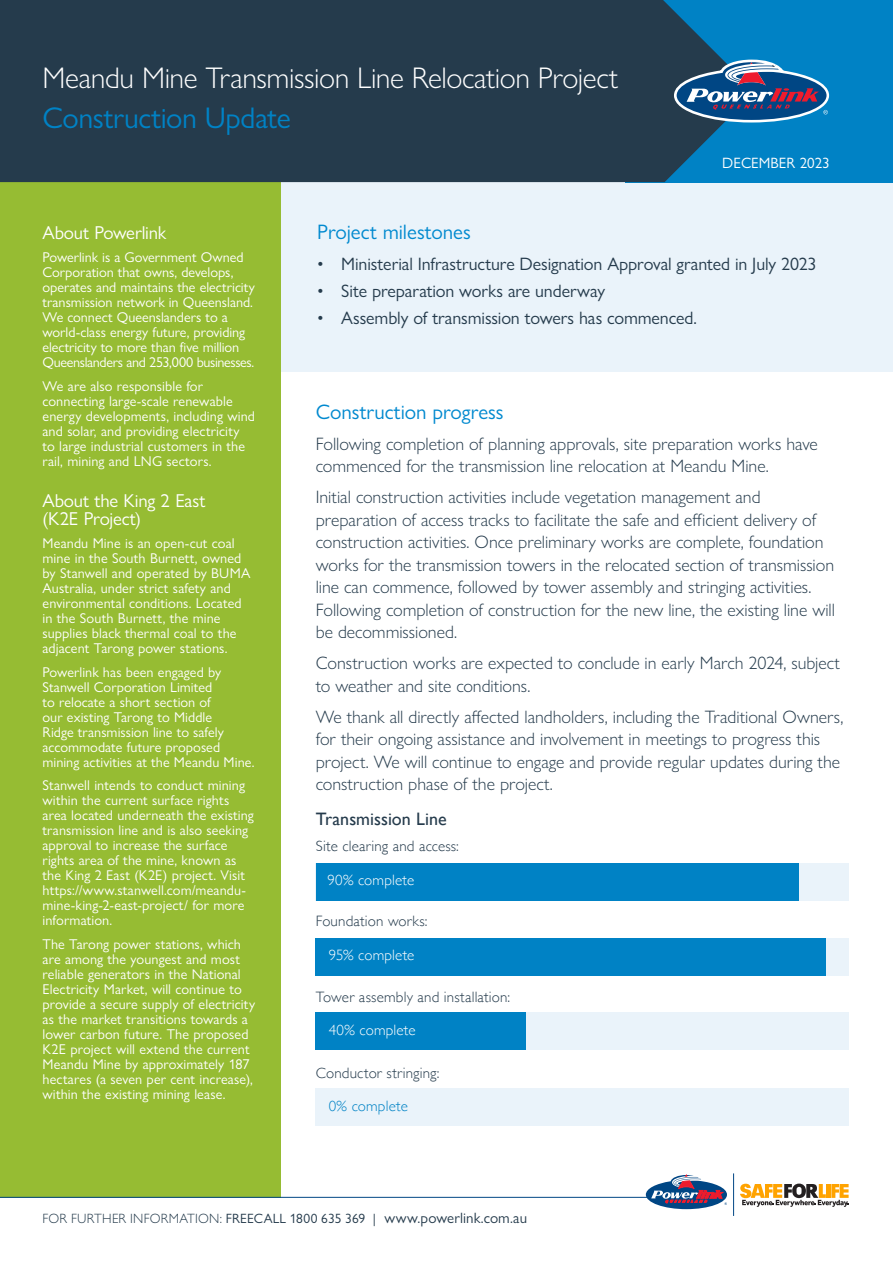
<style>
.page{position:relative;width:893px;height:1263px;background:#fff}
.page>*{position:absolute;margin:0;border:0;box-sizing:border-box;transform-origin:0 0}
.t1{font:300 30px "Gill Sans Nova";letter-spacing:-.015em;color:#fff}
.t2{font:30px "Gill Sans Nova";letter-spacing:-.015em;color:#0082c5}
.Body_Copy{font:21px "Gill Sans Nova";letter-spacing:-.005em;color:#0089cf}
.Sub_heading__Arm_3{font:21px "Gill Sans Nova";letter-spacing:-.005em;color:#0089cf}
.PLK_Newsletter_-_Heading{font:18.75px/18px "Gill Sans Nova";letter-spacing:-.01em;color:#fff}
.Body_Copy-2{font:300 18px/22.5px "Gill Sans Nova";color:#253b4c}
.Body_Copy-3{font:18px "Gill Sans Nova";letter-spacing:-.005em;color:#253b4c}
.PLK_Newsletter_-_Body{font:18px "Gill Sans";color:#253b4c}
.PLK_Newsletter_-_Body-2{font:300 15px "Gill Sans";letter-spacing:.01em;color:#253b4c}
.PLK_Newsletter_-_Body-3{font:300 15px "Gill Sans";letter-spacing:.01em;color:#fff}
.PLK_heading{font:15px "Gill Sans Nova";color:#fff}
.PLK_Newsletter_-_Body-4{font:300 15px "Gill Sans";letter-spacing:.01em;color:#0082c5}
.PLK_Newsletter_-_Body-5{font:14.25px/15px "Gill Sans Nova";letter-spacing:.005em;color:#fff}
.t3{font:300 13.5px "Gill Sans Nova";letter-spacing:.015em;color:#253b4c}
.s1{font-weight:400}
.s2{font-weight:400;font-size:15px}
</style>
<div class="page">
<div style="left:281px;top:182px;width:612px;height:190px;background:#eaf3fa"></div>
<div style="left:0;top:182px;width:281px;height:1016px;background:#96bc33"></div>
<div style="left:626px;top:0;width:267px;height:182px;background:#0082c5"></div>
<div style="left:0;top:0;width:755px;height:182px;background:#253b4c"></div>
<svg style="left:674px;top:60px;width:155px;height:62px"></svg>
<hr style="left:0;top:1197px;width:662px;height:1px;background:#004684">
<svg style="left:740px;top:1183px;width:109px;height:24px"></svg>
<hr style="left:733px;top:1173px;width:1px;height:43px;background:#004684">
<svg style="left:646px;top:1175px;width:81px;height:34px"></svg>
<div style="left:316px;top:863px;width:533px;height:37px;background:#eaf3fa"></div>
<div style="left:316px;top:938px;width:533px;height:37px;background:#eaf3fa"></div>
<div style="left:316px;top:1013px;width:533px;height:37px;background:#eaf3fa"></div>
<div style="left:316px;top:863px;width:482px;height:37px;background:#0082c5"></div>
<div style="left:316px;top:938px;width:510px;height:37px;background:#0082c5"></div>
<div style="left:316px;top:1013px;width:210px;height:37px;background:#0082c5"></div>
<div style="left:316px;top:1089px;width:533px;height:37px;background:#eaf3fa"></div>
<p class="t1" style="left:43px;top:59px;width:577px">Meandu Mine Transmission Line Relocation Project</p>
<p class="t2" style="left:43px;top:99px;width:250px">Construction Update</p>
<p class="PLK_heading" style="left:722px;top:153px;width:109px">DECEMBER 2023</p>
<p class="PLK_Newsletter_-_Heading" style="left:43px;top:223px;width:125px">About Powerlink</p>
<p class="PLK_Newsletter_-_Body-5" style="left:43px;top:250px;width:214px">Powerlink is a Government Owned Corporation that owns, develops, operates and maintains the electricity transmission network in Queensland.<br>We connect Queenslanders to a world-class energy future, providing electricity to more than five million Queenslanders and 253,000 businesses.</p>
<p class="PLK_Newsletter_-_Body-5" style="left:43px;top:378px;width:214px">We are also responsible for connecting large-scale renewable energy developments, including wind and solar, and providing electricity to large industrial customers in the rail, mining and LNG sectors.</p>
<p class="PLK_Newsletter_-_Heading" style="left:43px;top:491px;width:164px">About the King 2 East (K2E Project)</p>
<p class="PLK_Newsletter_-_Body-5" style="left:43px;top:536px;width:209px">Meandu Mine is an open-cut coal mine in the South Burnett, owned by Stanwell and operated by BUMA<br>Australia, under strict safety and environmental conditions. Located in the South Burnett, the mine supplies black thermal coal to the adjacent Tarong power stations.</p>
<p class="PLK_Newsletter_-_Body-5" style="left:43px;top:664px;width:213px">Powerlink has been engaged by<br>Stanwell Corporation Limited<br>to relocate a short section of<br>our existing Tarong to Middle<br>Ridge transmission line to safely accommodate future proposed mining activities at the Meandu Mine.</p>
<p class="PLK_Newsletter_-_Body-5" style="left:43px;top:778px;width:213px">Stanwell intends to conduct mining within the current surface rights area located underneath the existing transmission line and is also seeking approval to increase the surface rights area of the mine, known as the King 2 East (K2E) project. Visit https://www.stanwell.com/meandu&shy;mine-king-2-east-project/ for more information.</p>
<p class="PLK_Newsletter_-_Body-5" style="left:43px;top:936px;width:214px">The Tarong power stations, which are among the youngest and most reliable generators in the National Electricity Market, will continue to provide a secure supply of electricity as the market transitions towards a lower carbon future. The proposed K2E project will extend the current Meandu Mine by approximately 187 hectares (a seven per cent increase), within the existing mining lease.</p>
<p class="Sub_heading__Arm_3" style="left:317px;top:219px;width:155px">Project milestones</p>
<p class="Body_Copy-3" style="left:317px;top:253px;width:501px">• Ministerial Infrastructure Designation Approval granted in July 2023</p>
<p class="Body_Copy-3" style="left:317px;top:280px;width:289px">• Site preparation works are underway</p>
<p class="Body_Copy-3" style="left:317px;top:306px;width:381px">• Assembly of transmission towers has commenced.</p>
<p class="Body_Copy" style="left:316px;top:399px;width:189px">Construction progress</p>
<p class="Body_Copy-2" style="left:316px;top:432px;width:504px">Following completion of planning approvals, site preparation works have commenced for the transmission line relocation at Meandu Mine.</p>
<p class="Body_Copy-2" style="left:316px;top:486px;width:521px">Initial construction activities include vegetation management and preparation of access tracks to facilitate the safe and efficient delivery of construction activities. Once preliminary works are complete, foundation works for the transmission towers in the relocated section of transmission line can commence, followed by tower assembly and stringing activities.<br>Following completion of construction for the new line, the existing line will be decommissioned.</p>
<p class="Body_Copy-2" style="left:316px;top:652px;width:526px">Construction works are expected to conclude in early March 2024, subject to weather and site conditions.</p>
<p class="Body_Copy-2" style="left:316px;top:705px;width:529px">We thank all directly affected landholders, including the Traditional Owners, for their ongoing assistance and involvement in meetings to progress this project. We will continue to engage and provide regular updates during the construction phase of the project.</p>
<p class="PLK_Newsletter_-_Body" style="left:316px;top:808px;width:132px">Transmission Line</p>
<p class="PLK_Newsletter_-_Body-2" style="left:316px;top:834px;width:145px">Site clearing and access:</p>
<p class="PLK_Newsletter_-_Body-3" style="left:327px;top:868px;width:88px">90% complete</p>
<p class="PLK_Newsletter_-_Body-2" style="left:316px;top:910px;width:113px">Foundation works:</p>
<p class="PLK_Newsletter_-_Body-3" style="left:329px;top:943px;width:87px">95% complete</p>
<p class="PLK_Newsletter_-_Body-2" style="left:316px;top:985px;width:196px">Tower assembly and installation:</p>
<p class="PLK_Newsletter_-_Body-3" style="left:329px;top:1018px;width:89px">40% complete</p>
<p class="PLK_Newsletter_-_Body-2" style="left:316px;top:1061px;width:125px">Conductor stringing:</p>
<p class="PLK_Newsletter_-_Body-4" style="left:329px;top:1094px;width:81px">0% complete</p>
<p class="t3" style="left:43px;top:1210px;width:486px">FOR FURTHER INFORMATION: <span class="s1">FREECALL 1800 635 369 |</span> <span class="s2">www.powerlink.com.au</span></p>
</div>
